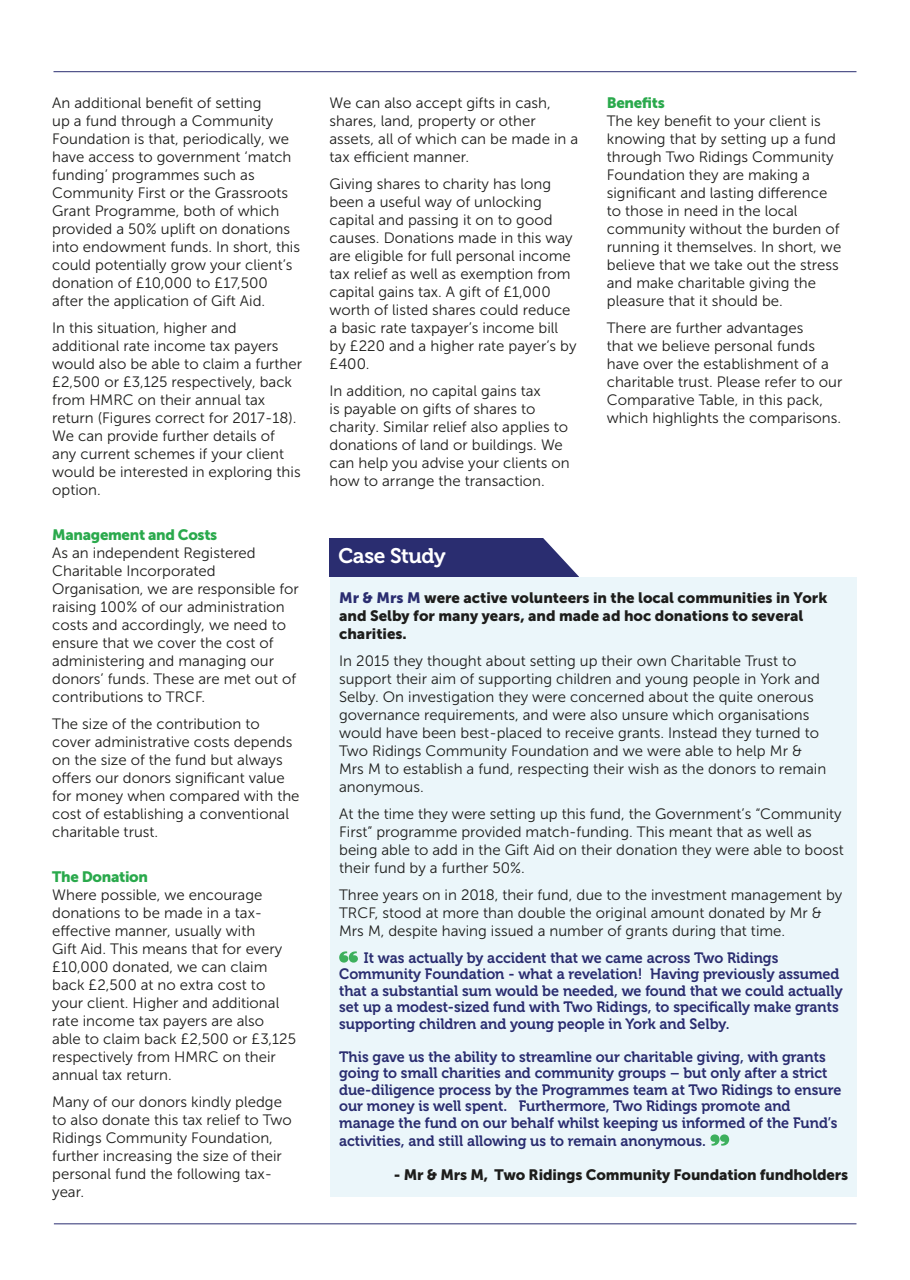
<style>
.page{position:relative;width:910px;height:1280px;background:#fff}
.page>*{position:absolute;margin:0;border:0;box-sizing:border-box;transform-origin:0 0}
.SUB_HEAD{font:21px "Museo 700";letter-spacing:-.02em;color:#fff}
.bodty{font:15px/18px "Museo Sans 300";color:#1d1d1b}
.bodty-2{font:15px/16.5px "Museo 700";color:#2a2d70;scale:.96 1}
.bodty-3{font:15px/18px "Museo Sans 900";color:#1d1d1b}
.SUB_HEAD-2{font:15px "Museo Sans 900";letter-spacing:-.02em;color:#2aa94c}
.s1{color:#2a2d70}
</style>
<div class="page">
<div style="left:329px;top:538px;width:250px;height:39px;background:#2a2d70"></div>
<svg style="left:543px;top:538px;width:36px;height:39px"></svg>
<hr style="left:54px;top:1223px;width:802px;height:1px;background:#2a2d70">
<hr style="left:54px;top:71px;width:802px;height:1px;background:#2a2d70">
<div style="left:330px;top:577px;width:527px;height:620px;background:#ebf6fa"></div>
<svg style="left:339px;top:951px;width:19px;height:12px"></svg>
<svg style="left:710px;top:1134px;width:19px;height:12px"></svg>
<p class="bodty" style="left:52px;top:93px;width:249px">An additional benefit of setting<br>up a fund through a Community Foundation is that, periodically, we have access to government ‘match funding’ programmes such as Community First or the Grassroots Grant Programme, both of which provided a 50% uplift on donations into endowment funds. In short, this could potentially grow your client’s donation of £10,000 to £17,500 after the application of Gift Aid.</p>
<p class="bodty" style="left:52px;top:318px;width:251px">In this situation, higher and additional rate income tax payers would also be able to claim a further £2,500 or £3,125 respectively, back from HMRC on their annual tax return (Figures correct for 2017-18).<br>We can provide further details of any current schemes if your client would be interested in exploring this option.</p>
<p class="SUB_HEAD-2" style="left:52px;top:526px;width:167px">Management and Costs</p>
<p class="bodty" style="left:52px;top:543px;width:248px">As an independent Registered<br>Charitable Incorporated<br>Organisation, we are responsible for raising 100% of our administration costs and accordingly, we need to ensure that we cover the cost of administering and managing our donors’ funds. These are met out of contributions to TRCF.</p>
<p class="bodty" style="left:52px;top:714px;width:249px">The size of the contribution to cover administrative costs depends on the size of the fund but always offers our donors significant value for money when compared with the cost of establishing a conventional charitable trust.</p>
<p class="SUB_HEAD-2" style="left:52px;top:868px;width:97px">The Donation</p>
<p class="bodty" style="left:52px;top:885px;width:245px">Where possible, we encourage donations to be made in a tax&shy;effective manner, usually with<br>Gift Aid. This means that for every £10,000 donated, we can claim back £2,500 at no extra cost to your client. Higher and additional rate income tax payers are also able to claim back £2,500 or £3,125 respectively from HMRC on their annual tax return.</p>
<p class="bodty" style="left:52px;top:1092px;width:241px">Many of our donors kindly pledge to also donate this tax relief to Two<br>Ridings Community Foundation, further increasing the size of their personal fund the following tax&shy;year.</p>
<p class="bodty" style="left:329px;top:93px;width:250px">We can also accept gifts in cash, shares, land, property or other assets, all of which can be made in a tax efficient manner.</p>
<p class="bodty" style="left:329px;top:174px;width:248px">Giving shares to charity has long been a useful way of unlocking capital and passing it on to good causes. Donations made in this way are eligible for full personal income tax relief as well as exemption from capital gains tax. A gift of £1,000 worth of listed shares could reduce a basic rate taxpayer’s income bill by £220 and a higher rate payer’s by £400.</p>
<p class="bodty" style="left:329px;top:381px;width:242px">In addition, no capital gains tax<br>is payable on gifts of shares to charity. Similar relief also applies to donations of land or buildings. We can help you advise your clients on how to arrange the transaction.</p>
<p class="SUB_HEAD" style="left:338px;top:544px;width:109px">Case Study</p>
<p class="SUB_HEAD-2" style="left:607px;top:94px;width:60px">Benefits</p>
<p class="bodty" style="left:607px;top:111px;width:236px">The key benefit to your client is knowing that by setting up a fund through Two Ridings Community<br>Foundation they are making a significant and lasting difference to those in need in the local community without the burden of running it themselves. In short, we believe that we take out the stress and make charitable giving the pleasure that it should be.</p>
<p class="bodty" style="left:607px;top:318px;width:237px">There are further advantages<br>that we believe personal funds have over the establishment of a charitable trust. Please refer to our Comparative Table, in this pack, which highlights the comparisons.</p>
<p class="bodty-3" style="left:339px;top:588px;width:490px"><span class="s1">Mr &amp; Mrs M</span> were active volunteers in the local communities in York and Selby for many years, and made ad hoc donations to several charities.</p>
<p class="bodty" style="left:339px;top:651px;width:489px">In 2015 they thought about setting up their own Charitable Trust to support their aim of supporting children and young people in York and Selby. On investigation they were concerned about the quite onerous governance requirements, and were also unsure which organisations would have been best-placed to receive grants. Instead they turned to Two Ridings Community Foundation and we were able to help Mr &amp; Mrs M to establish a fund, respecting their wish as the donors to remain anonymous.</p>
<p class="bodty" style="left:339px;top:804px;width:506px">At the time they were setting up this fund, the Government’s “Community First” programme provided match-funding. This meant that as well as being able to add in the Gift Aid on their donation they were able to boost their fund by a further 50%.</p>
<p class="bodty" style="left:339px;top:885px;width:505px">Three years on in 2018, their fund, due to the investment management by<br>TRCF, stood at more than double the original amount donated by Mr &amp;<br>Mrs M, despite having issued a number of grants during that time.</p>
<p class="bodty-2" style="left:339px;top:949px;width:526px;text-indent:25px">It was actually by accident that we came across Two Ridings Community Foundation - what a revelation! Having previously assumed that a substantial sum would be needed, we found that we could actually set up a modest-sized fund with Two Ridings, to specifically make grants supporting children and young people in York and Selby.</p>
<p class="bodty-2" style="left:339px;top:1048px;width:525px">This gave us the ability to streamline our charitable giving, with grants going to small charities and community groups – but only after a strict due-diligence process by the Programmes team at Two Ridings to ensure our money is well spent. Furthermore, Two Ridings promote and manage the fund on our behalf whilst keeping us informed of the Fund’s</p>
<p class="bodty-2" style="left:339px;top:1132px;width:384px">activities, and still allowing us to remain anonymous.</p>
<p class="bodty-3" style="left:394px;top:1166px;width:456px">- Mr &amp; Mrs M, Two Ridings Community Foundation fundholders</p>
</div>
